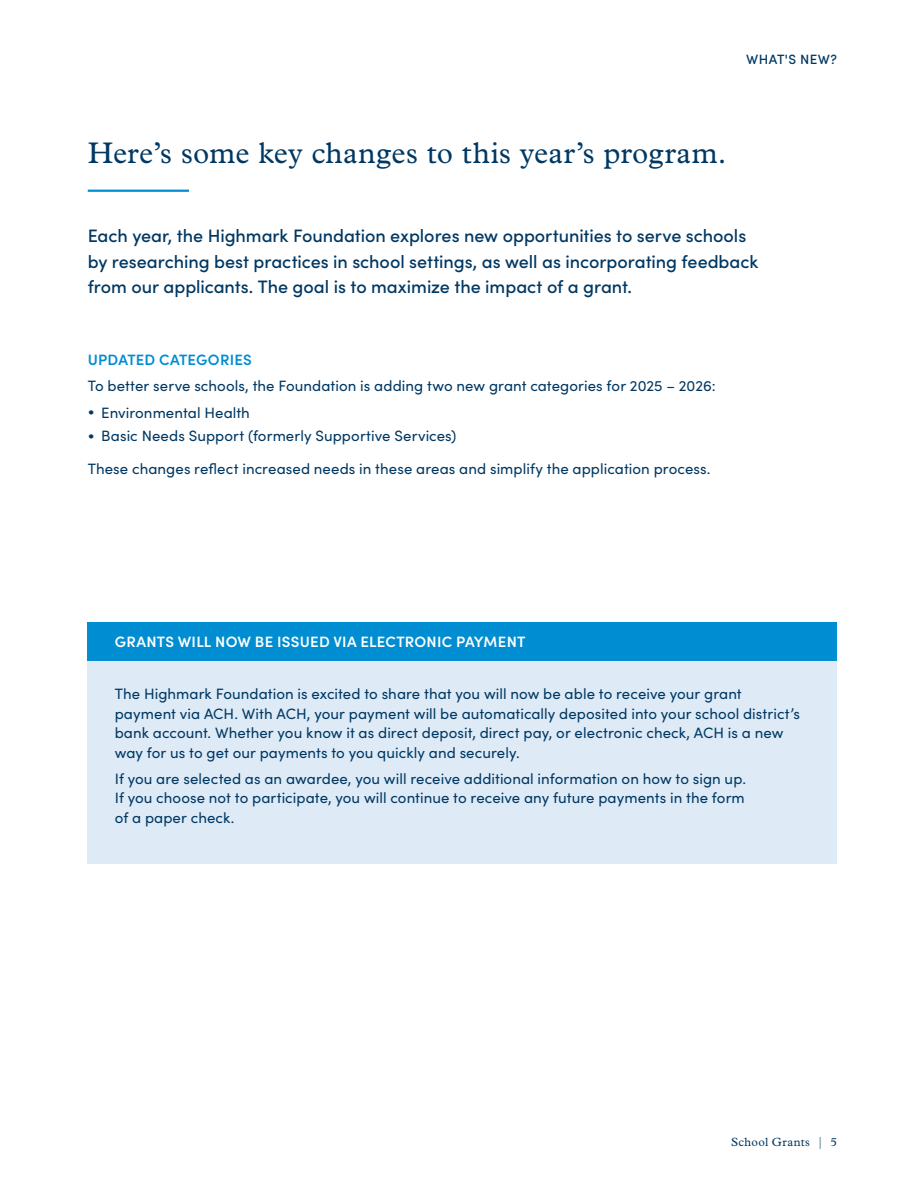
<style>
.page{position:relative;width:918px;height:1188px;background:#fff}
.page>*{position:absolute;margin:0;border:0;box-sizing:border-box;transform-origin:0 0}
.H1__blue{font:30px "Plantin MT Pro";letter-spacing:.01em;color:#003863}
.Intro_Copy{font:500 18px/25.5px "Sofia Pro";letter-spacing:-.005em;color:#003863}
.Body_Copy{font:15px/19.5px "Sofia Pro";letter-spacing:.005em;color:#003863}
.t1{font:600 15px "Sofia Pro";letter-spacing:.015em;color:#fff}
.H2__blue{font:600 15px "Sofia Pro";letter-spacing:.01em;color:#008dd1}
.t2{font:500 13.5px "Sofia Pro";color:#003863}
.t3{font:12px "Plantin MT Pro";letter-spacing:.03em;color:#003863}
</style>
<div class="page">
<hr style="left:88px;top:190px;width:101px;height:2px;background:#008dd1">
<div style="left:88px;top:622px;width:749px;height:39px;background:#008dd1"></div>
<div style="left:88px;top:661px;width:749px;height:203px;background:#deebf7"></div>
<p class="t2" style="left:746px;top:49px;width:68px">What's new</p>
<p class="t2" style="left:830px;top:49px;width:8px">?</p>
<p class="H1__blue" style="left:88px;top:135px;width:640px">Here’s some key changes to this year’s program.</p>
<p class="Intro_Copy" style="left:88px;top:222px;width:672px">Each year, the Highmark Foundation explores new opportunities to serve schools by researching best practices in school settings, as well as incorporating feedback from our applicants. The goal is to maximize the impact of a grant.</p>
<p class="H2__blue" style="left:88px;top:349px;width:165px">UPDATED CATEGORIES</p>
<p class="Body_Copy" style="left:88px;top:376px;width:630px">To better serve schools, the Foundation is adding two new grant categories for 2025 – 2026:</p>
<p class="Body_Copy" style="left:88px;top:402px;width:164px">• Environmental Health</p>
<p class="Body_Copy" style="left:88px;top:426px;width:370px">• Basic Needs Support (formerly Supportive Services)</p>
<p class="Body_Copy" style="left:88px;top:459px;width:624px">These changes reflect increased needs in these areas and simplify the application process.</p>
<h2 class="t1" style="left:115px;top:630px;width:412px">GRANTS WILL NOW BE ISSUED VIA ELECTRONIC PAYMENT</h2>
<p class="Body_Copy" style="left:115px;top:683px;width:687px">The Highmark Foundation is excited to share that you will now be able to receive your grant payment via ACH. With ACH, your payment will be automatically deposited into your school district’s bank account. Whether you know it as direct deposit, direct pay, or electronic check, ACH is a new way for us to get our payments to you quickly and securely.</p>
<p class="Body_Copy" style="left:115px;top:768px;width:633px;text-align:justify">If you are selected as an awardee, you will receive additional information on how to sign up.<br>If you choose not to participate, you will continue to receive any future payments in the form of a paper check.</p>
<p class="t3" style="left:731px;top:1135px;width:107px">School Grants | 5</p>
</div>
